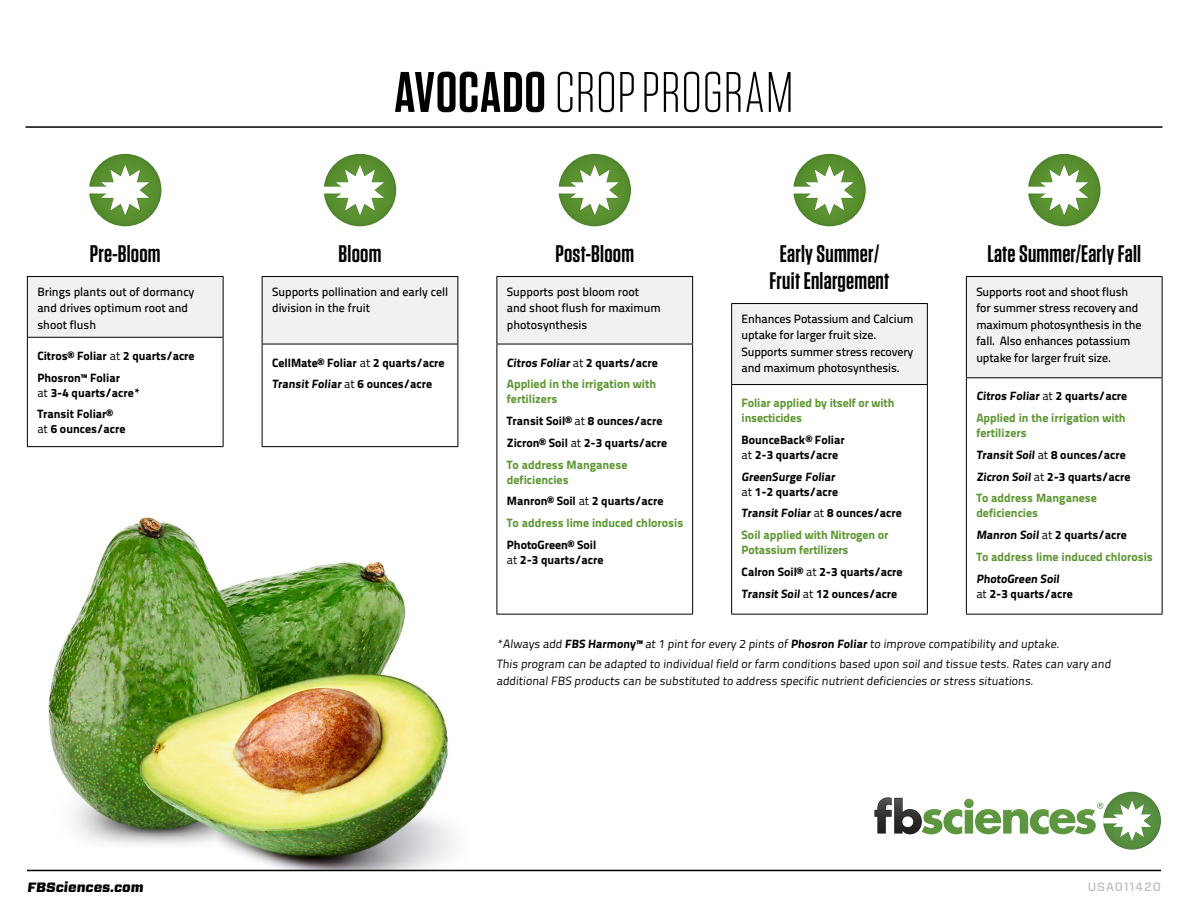
<style>
.page{position:relative;width:1188px;height:918px;background:#fff}
.page>*{position:absolute;margin:0;border:0;box-sizing:border-box;transform-origin:0 0}
.t1{font:300 57px "Tungsten";letter-spacing:.01em;color:#000}
.t2{font:600 24px/27px "Tungsten";letter-spacing:.01em;color:#000;text-align:center}
.t3{font:900 13.5px "Vitesse Sans";color:#000}
.t4{font:800 12px/21.8px "Titillium Text 22 L";color:#000}
.t5{font:500 12px/16.5px "Titillium Text 22 L";letter-spacing:-.01em;color:#000}
.t6{font:12px/20px "Titillium Text 22 L";color:#000}
.t7{font:800 12px/21.8px "Titillium Text 22 L";color:#5e9732}
.t8{font:500 12px "Vitesse Sans";letter-spacing:.085em;color:#bcbec0}
.s1{font-weight:400}
.s2{font-weight:600}
.s3{color:#000}
.s4{font-weight:400;color:#000}
.s5{color:#5e9732}
.s6{font-weight:800}
</style>
<div class="page">
<img style="left:39px;top:517px;width:431px;height:353px">
<hr style="left:25px;top:126px;width:1138px;height:2px;background:#000">
<hr style="left:27px;top:870px;width:1134px;height:1px;background:#000">
<svg style="left:874px;top:792px;width:287px;height:58px"></svg>
<div style="left:27px;top:277px;width:196px;height:60px;background:#f1f1f2"></div>
<hr style="left:27px;top:276px;width:197px;height:1px;background:#000">
<hr style="left:27px;top:277px;width:1px;height:60px;background:#000">
<hr style="left:27px;top:337px;width:197px;height:1px;background:#000">
<hr style="left:27px;top:338px;width:1px;height:108px;background:#000">
<hr style="left:27px;top:446px;width:197px;height:1px;background:#000">
<hr style="left:223px;top:277px;width:1px;height:60px;background:#000">
<hr style="left:223px;top:338px;width:1px;height:108px;background:#000">
<svg style="left:87px;top:152px;width:76px;height:76px"></svg>
<svg style="left:89px;top:154px;width:72px;height:72px"></svg>
<div style="left:262px;top:277px;width:196px;height:67px;background:#f1f1f2"></div>
<hr style="left:262px;top:276px;width:196px;height:1px;background:#000">
<hr style="left:262px;top:277px;width:1px;height:67px;background:#000">
<hr style="left:262px;top:344px;width:196px;height:1px;background:#000">
<hr style="left:262px;top:344px;width:1px;height:102px;background:#000">
<hr style="left:262px;top:446px;width:196px;height:1px;background:#000">
<hr style="left:458px;top:277px;width:1px;height:67px;background:#000">
<hr style="left:458px;top:344px;width:1px;height:102px;background:#000">
<svg style="left:324px;top:154px;width:72px;height:72px"></svg>
<div style="left:497px;top:277px;width:196px;height:67px;background:#f1f1f2"></div>
<hr style="left:497px;top:276px;width:196px;height:1px;background:#000">
<hr style="left:497px;top:277px;width:1px;height:67px;background:#000">
<hr style="left:497px;top:344px;width:196px;height:1px;background:#000">
<hr style="left:497px;top:344px;width:1px;height:270px;background:#000">
<hr style="left:497px;top:614px;width:196px;height:1px;background:#000">
<hr style="left:692px;top:277px;width:1px;height:67px;background:#000">
<hr style="left:692px;top:344px;width:1px;height:270px;background:#000">
<svg style="left:559px;top:154px;width:72px;height:72px"></svg>
<div style="left:732px;top:304px;width:195px;height:81px;background:#f1f1f2"></div>
<hr style="left:731px;top:303px;width:197px;height:1px;background:#000">
<hr style="left:731px;top:304px;width:1px;height:80px;background:#000">
<hr style="left:731px;top:384px;width:197px;height:1px;background:#000">
<hr style="left:731px;top:385px;width:1px;height:229px;background:#000">
<hr style="left:731px;top:614px;width:197px;height:1px;background:#000">
<hr style="left:927px;top:304px;width:1px;height:80px;background:#000">
<hr style="left:927px;top:385px;width:1px;height:229px;background:#000">
<svg style="left:793px;top:154px;width:73px;height:72px"></svg>
<div style="left:966px;top:277px;width:196px;height:101px;background:#f1f1f2"></div>
<hr style="left:966px;top:276px;width:197px;height:1px;background:#000">
<hr style="left:966px;top:277px;width:1px;height:100px;background:#000">
<hr style="left:966px;top:377px;width:197px;height:1px;background:#000">
<hr style="left:966px;top:378px;width:1px;height:236px;background:#000">
<hr style="left:966px;top:614px;width:197px;height:1px;background:#000">
<hr style="left:1162px;top:277px;width:1px;height:100px;background:#000">
<hr style="left:1162px;top:378px;width:1px;height:236px;background:#000">
<svg style="left:1026px;top:152px;width:76px;height:76px"></svg>
<svg style="left:1028px;top:154px;width:72px;height:72px"></svg>
<h2 class="t2" style="left:90px;top:241px;width:72px">Pre-Bloom</h2>
<p class="t5" style="left:37px;top:282px;width:159px">Brings plants out of dormancy and drives optimum root and shoot flush</p>
<p class="t4" style="left:37px;top:344px;width:159px">Citros® Foliar <span class="s1">at</span> 2 quarts/acre<br>Phosron™ Foliar</p>
<p class="t4" style="left:37px;top:381px;width:104px"><span class="s1">at</span> 3-4 quarts/acre*<br>Transit Foliar®</p>
<p class="t4" style="left:37px;top:417px;width:90px"><span class="s1">at</span> 6 ounces/acre</p>
<h1 class="t1" style="left:394px;top:63px;width:401px"><span class="s2">AVOCADO</span> CROP PROGRAM</h1>
<h2 class="t2" style="left:339px;top:241px;width:44px">Bloom</h2>
<p class="t5" style="left:272px;top:282px;width:178px">Supports pollination and early cell division in the fruit</p>
<p class="t4" style="left:272px;top:351px;width:174px">CellMate® Foliar <span class="s1">at</span> 2 quarts/acre<br>Transit Foliar<span class="s1">at</span> 6 ounces/acre</p>
<h2 class="t2" style="left:555px;top:241px;width:80px">Post-Bloom</h2>
<p class="t5" style="left:507px;top:282px;width:156px">Supports post bloom root and shoot flush for maximum photosynthesis</p>
<p class="t7" style="left:507px;top:351px;width:152px"><span class="s3">Citros Foliar</span><span class="s4">at</span> <span class="s3">2 quarts/acre<br></span>Applied in the irrigation with</p>
<p class="t4" style="left:507px;top:387px;width:162px"><span class="s5">fertilizers<br></span>Transit Soil® <span class="s1">at</span> 8 ounces/acre<br>Zicron® Soil <span class="s1">at</span> 2-3 quarts/acre<br><span class="s5">To address Manganese</span></p>
<p class="t7" style="left:507px;top:468px;width:178px">deficiencies<br><span class="s3">Manron® Soil</span> <span class="s4">at</span> <span class="s3">2 quarts/acre<br></span>To address lime induced chlorosis</p>
<p class="t4" style="left:507px;top:536px;width:98px;line-height:15px">PhotoGreen® Soil <span class="s1">at</span> 2-3 quarts/acre</p>
<h2 class="t2" style="left:770px;top:241px;width:121px">Early Summer/<br>Fruit Enlargement</h2>
<p class="t5" style="left:742px;top:309px;width:173px">Enhances Potassium and Calcium uptake for larger fruit size.<br>Supports summer stress recovery and maximum photosynthesis.</p>
<p class="t7" style="left:742px;top:395px;width:154px;line-height:15px">Foliar applied by itself or with insecticides</p>
<p class="t4" style="left:742px;top:431px;width:105px;line-height:15px">BounceBack® Foliar <span class="s1">at</span> 2-3 quarts/acre</p>
<p class="t4" style="left:742px;top:468px;width:98px;line-height:15px">GreenSurge Foliar <span class="s1">at</span> 1-2 quarts/acre</p>
<p class="t4" style="left:742px;top:501px;width:162px">Transit Foliar<span class="s1">at</span> 8 ounces/acre<br><span class="s5">Soil applied with Nitrogen or</span></p>
<p class="t4" style="left:742px;top:538px;width:163px"><span class="s5">Potassium fertilizers<br></span>Calron Soil® <span class="s1">at</span> 2-3 quarts/acre<br>Transit Soil<span class="s1">at</span> 12 ounces/acre</p>
<h2 class="t2" style="left:987px;top:241px;width:155px">Late Summer/Early Fall</h2>
<p class="t5" style="left:976px;top:282px;width:167px">Supports root and shoot flush for summer stress recovery and maximum photosynthesis in the fall. Also enhances potassium uptake for larger fruit size.</p>
<p class="t7" style="left:976px;top:384px;width:152px"><span class="s3">Citros Foliar</span><span class="s4">at</span> <span class="s3">2 quarts/acre<br></span>Applied in the irrigation with</p>
<p class="t4" style="left:976px;top:421px;width:156px"><span class="s5">fertilizers<br></span>Transit Soil<span class="s1">at</span> 8 ounces/acre<br>Zicron Soil<span class="s1">at</span> 2-3 quarts/acre<br><span class="s5">To address Manganese</span></p>
<p class="t7" style="left:976px;top:501px;width:178px">deficiencies<br><span class="s3">Manron Soil</span> <span class="s4">at</span> <span class="s3">2 quarts/acre<br></span>To address lime induced chlorosis</p>
<p class="t4" style="left:976px;top:570px;width:98px;line-height:15px">PhotoGreen Soil <span class="s1">at</span> 2-3 quarts/acre</p>
<p class="t6" style="left:497px;top:633px;width:618px">*Always add <span class="s6">FBS Harmony™</span> at 1 pint for every 2 pints of <span class="s6">Phosron Foliar</span> to improve compatibility and uptake.<br>This program can be adapted to individual field or farm conditions based upon soil and tissue tests. Rates can vary and</p>
<p class="t6" style="left:497px;top:670px;width:540px">additional FBS products can be substituted to address specific nutrient deficiencies or stress situations.</p>
<p class="t3" style="left:27px;top:878px;width:120px">FBSciences.com</p>
<p class="t8" style="left:1088px;top:879px;width:75px">USA011420</p>
</div>
